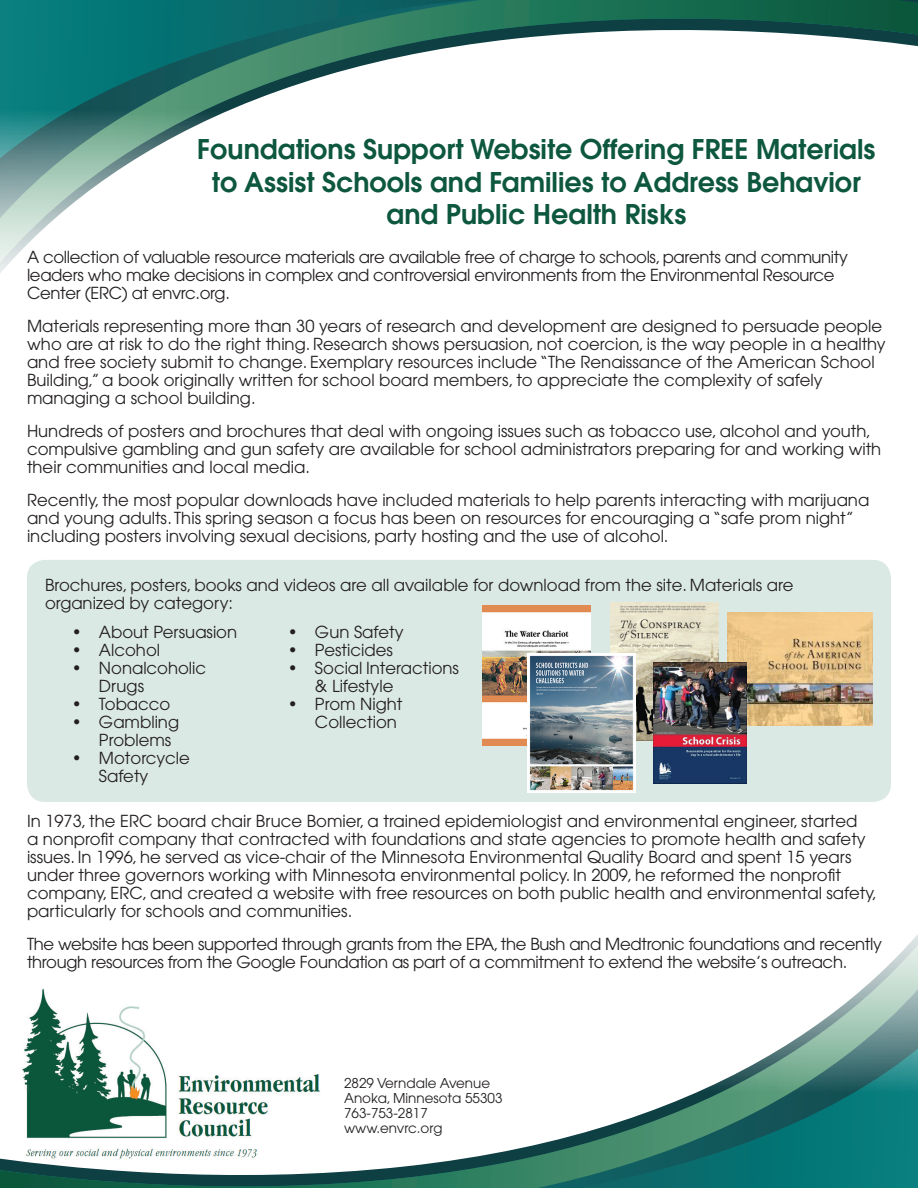
<style>
.page{position:relative;width:918px;height:1188px;background:#fff}
.page>*{position:absolute;margin:0;border:0;box-sizing:border-box;transform-origin:0 0}
.t1{font:600 27px/32.4px "Avant Garde";color:#0d573e;text-align:center}
.t2{font:16.5px/18px "Avant Garde";color:#231f20}
.t3{font:16.5px/18px "Avant Garde";letter-spacing:-.02em;color:#231f20}
.t4{font:13.5px/15px "Avant Garde";color:#231f20}
</style>
<div class="page">
<svg style="left:0;top:0;width:918px;height:273px"></svg>
<svg style="left:0;top:934px;width:918px;height:254px"></svg>
<div style="left:27px;top:560px;width:864px;height:242px;background:#dbe9e5;border-radius:18px"></div>
<img style="left:610px;top:603px;width:108px;height:137px">
<img style="left:727px;top:612px;width:146px;height:114px">
<img style="left:653px;top:662px;width:94px;height:122px">
<img style="left:482px;top:605px;width:108px;height:140px">
<img style="left:527px;top:653px;width:108px;height:140px">
<h1 class="t1" style="left:197px;top:133px;width:680px">Foundations Support Website Offering FREE Materials to Assist Schools and Families to Address Behavior and Public Health Risks</h1>
<p class="t3" style="left:27px;top:248px;width:823px">A collection of valuable resource materials are available free of charge to schools, parents and community leaders who make decisions in complex and controversial environments from the Environmental Resource<br>Center (ERC) at envrc.org.</p>
<p class="t2" style="left:27px;top:317px;width:860px">Materials representing more than 30 years of research and development are designed to persuade people who are at risk to do the right thing. Research shows persuasion, not coercion, is the way people in a healthy and free society submit to change. Exemplary resources include “The Renaissance of the American School Building,” a book originally written for school board members, to appreciate the complexity of safely managing a school building.</p>
<p class="t2" style="left:27px;top:422px;width:856px">Hundreds of posters and brochures that deal with ongoing issues such as tobacco use, alcohol and youth, compulsive gambling and gun safety are available for school administrators preparing for and working with their communities and local media.</p>
<p class="t2" style="left:27px;top:491px;width:844px">Recently, the most popular downloads have included materials to help parents interacting with marijuana and young adults. This spring season a focus has been on resources for encouraging a “safe prom night” including posters involving sexual decisions, party hosting and the use of alcohol.</p>
<p class="t2" style="left:45px;top:576px;width:750px">Brochures, posters, books and videos are all available for download from the site. Materials are organized by category:</p>
<p class="t2" style="left:72px;top:623px;width:167px">• About Persuasion</p>
<p class="t2" style="left:72px;top:641px;width:90px">• Alcohol</p>
<p class="t2" style="left:99px;top:659px;width:109px;text-indent:-27px">• Nonalcoholic<br>Drugs</p>
<p class="t2" style="left:72px;top:695px;width:100px">• Tobacco</p>
<p class="t2" style="left:99px;top:713px;width:82px;text-indent:-27px">• Gambling<br>Problems</p>
<p class="t2" style="left:99px;top:749px;width:92px;text-indent:-27px">• Motorcycle<br>Safety</p>
<p class="t2" style="left:288px;top:623px;width:117px">• Gun Safety</p>
<p class="t2" style="left:288px;top:641px;width:106px">• Pesticides</p>
<p class="t2" style="left:315px;top:659px;width:145px;text-indent:-27px">• Social Interactions &amp; Lifestyle</p>
<p class="t2" style="left:315px;top:695px;width:89px;text-indent:-27px">• Prom Night<br>Collection</p>
<p class="t2" style="left:27px;top:812px;width:851px">In 1973, the ERC board chair Bruce Bomier, a trained epidemiologist and environmental engineer, started<br>a nonprofit company that contracted with foundations and state agencies to promote health and safety issues. In 1996, he served as vice-chair of the Minnesota Environmental Quality Board and spent 15 years under three governors working with Minnesota environmental policy. In 2009, he reformed the nonprofit company, ERC, and created a website with free resources on both public health and environmental safety, particularly for schools and communities.</p>
<p class="t3" style="left:27px;top:935px;width:856px">The website has been supported through grants from the EPA, the Bush and Medtronic foundations and recently through resources from the Google Foundation as part of a commitment to extend the website’s outreach.</p>
<p class="t4" style="left:344px;top:1076px;width:160px">2829 Verndale Avenue<br>Anoka, Minnesota 55303<br>763-753-2817 www.envrc.org</p>
</div>
